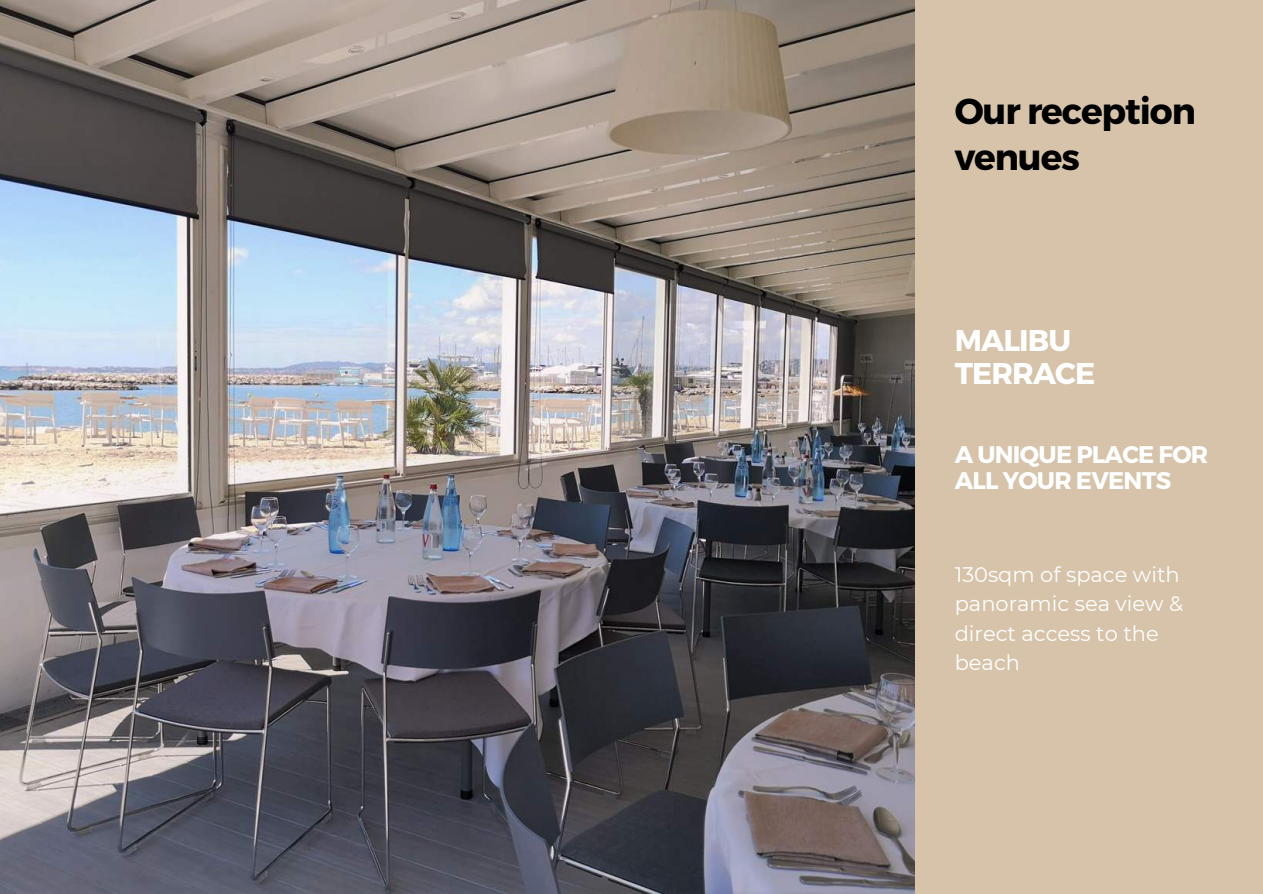
<style>
.page{position:relative;width:1263px;height:894px;background:#fff}
.page>*{position:absolute;margin:0;border:0;box-sizing:border-box;transform-origin:0 0}
.t1{font:700 36px/46px "Montserrat";letter-spacing:-.03em;color:#000}
.t2{font:700 30px/32.5px "Montserrat";letter-spacing:-.03em;color:#fff}
.t3{font:700 24px/25.8px "Montserrat";letter-spacing:-.03em;color:#fff}
.t4{font:21px/29.2px "Montserrat";color:#fff}
</style>
<div class="page">
<img style="left:0;top:0;width:914px;height:892px">
<div style="left:915px;top:0;width:347px;height:893px;background:#d6c3aa"></div>
<h1 class="t1" style="left:955px;top:86px;width:243px">Our reception venues</h1>
<h2 class="t2" style="left:955px;top:323px;width:142px">MALIBU<br>TERRACE</h2>
<p class="t3" style="left:955px;top:440px;width:255px">A UNIQUE PLACE FOR<br>ALL YOUR EVENTS</p>
<p class="t4" style="left:955px;top:560px;width:230px">130sqm of space with panoramic sea view &amp; direct access to the beach</p>
</div>
